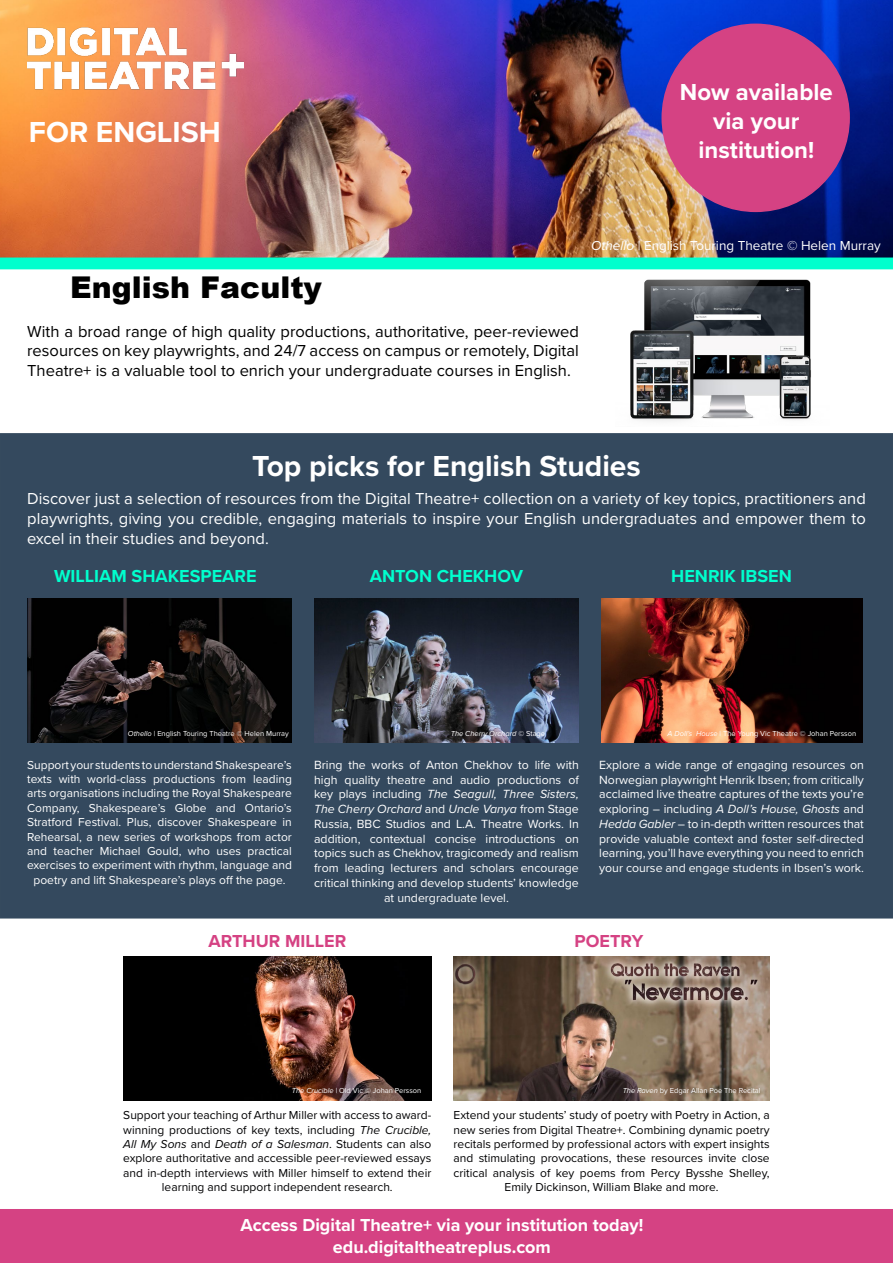
<style>
.page{position:relative;width:893px;height:1263px;background:#fff}
.page>*{position:absolute;margin:0;border:0;box-sizing:border-box;transform-origin:0 0}
.t1{font:700 30px "Proxima Nova";color:#fff}
.t2{font:900 30px "Arial";color:#000}
.t3{font:700 24px/28.8px "Proxima Nova";color:#fff;text-align:center}
.t4{font:700 18px/21.6px "Proxima Nova";color:#fff;text-align:center}
.t5{font:700 18px "Proxima Nova";color:#00ffcd}
.t6{font:700 18px "Proxima Nova";color:#d54283}
.t7{font:16.5px/19.8px "Proxima Nova";color:#fff;text-align:justify}
.t8{font:16.5px/19.8px "Proxima Nova";color:#000;text-align:justify}
.t9{font:13.5px "Proxima Nova";color:#fff}
.t10{font:12.3px/14.7px "Proxima Nova";color:#fff;text-align:center}
.t11{font:12px/14.4px "Proxima Nova";color:#020203;text-align:center}
.t12{font:12px/14.4px "Proxima Nova";color:#fff;text-align:center}
.t13{font:7.5px "Proxima Nova";color:#fff}
.t14{font:italic 7.5px "Proxima Nova";color:#fff}
.s1{font-style:italic}
.s2{font-style:normal}
</style>
<div class="page">
<img style="left:0;top:0;width:893px;height:257px">
<img style="left:27px;top:26px;width:216px;height:66px">
<img style="left:616px;top:269px;width:213px;height:152px">
<div style="left:1px;top:258px;width:891px;height:11px;background:#00ffcd"></div>
<div style="left:0;top:257px;width:893px;height:12px;border:2px solid #00ffcd"></div>
<div style="left:1px;top:434px;width:891px;height:484px;background:#34495e"></div>
<img style="left:27px;top:598px;width:265px;height:144px">
<img style="left:314px;top:598px;width:265px;height:144px">
<img style="left:601px;top:598px;width:262px;height:144px">
<div style="left:0;top:1209px;width:893px;height:54px;background:#d54283"></div>
<img style="left:123px;top:956px;width:308px;height:144px">
<img style="left:454px;top:956px;width:316px;height:144px">
<div style="left:662px;top:24px;width:187px;height:187px;background:#d54283;border-radius:50%"></div>
<h1 class="t1" style="left:29px;top:109px;width:193px">FOR ENGLISH</h1>
<h2 class="t3" style="left:680px;top:77px;width:154px">Now available via your institution!</h2>
<h1 class="t2" style="left:70px;top:266px;width:253px">English Faculty</h1>
<h3 class="t8" style="left:27px;top:320px;width:553px">With a broad range of high quality productions, authoritative, peer-reviewed resources on key playwrights, and 24/7 access on campus or remotely, Digital Theatre+ is a valuable tool to enrich your undergraduate courses in English.</h3>
<p class="t9" style="left:591px;top:235px;width:291px"><span class="s1">Othello</span> | English Touring Theatre © Helen Murray</p>
<h1 class="t1" style="left:252px;top:444px;width:390px">Top picks for English Studies</h1>
<p class="t7" style="left:27px;top:488px;width:840px">Discover just a selection of resources from the Digital Theatre+ collection on a variety of key topics, practitioners and playwrights, giving you credible, engaging materials to inspire your English undergraduates and empower them to excel in their studies and beyond.</p>
<h3 class="t5" style="left:54px;top:562px;width:204px">WILLIAM SHAKESPEARE</h3>
<h3 class="t5" style="left:370px;top:562px;width:155px">ANTON CHEKHOV</h3>
<h3 class="t5" style="left:671px;top:562px;width:122px">HENRIK IBSEN</h3>
<p class="t13" style="left:128px;top:728px;width:162px"><span class="s1">Othello</span> | English Touring Theatre © Helen Murray</p>
<p class="t14" style="left:451px;top:728px;width:96px">The Cherry Orchard <span class="s2">© Stage</span></p>
<p class="t13" style="left:668px;top:728px;width:190px"><span class="s1">A Doll’s House</span> | The Young Vic Theatre © Johan Persson</p>
<p class="t12" style="left:27px;top:757px;width:266px">Support your students to understand Shakespeare’s texts with world-class productions from leading arts organisations including the Royal Shakespeare Company, Shakespeare’s Globe and Ontario’s Stratford Festival. Plus, discover Shakespeare in Rehearsal, a new series of workshops from actor and teacher Michael Gould, who uses practical exercises to experiment with rhythm, language and poetry and lift Shakespeare’s plays off the page.</p>
<p class="t10" style="left:314px;top:757px;width:266px">Bring the works of Anton Chekhov to life with high quality theatre and audio productions of key plays including <span class="s1">The Seagull, Three Sisters, The Cherry Orchard</span> and <span class="s1">Uncle Vanya</span> from Stage Russia, BBC Studios and L.A. Theatre Works. In addition, contextual concise introductions on topics such as Chekhov, tragicomedy and realism from leading lecturers and scholars encourage critical thinking and develop students’ knowledge at undergraduate level.</p>
<p class="t10" style="left:599px;top:757px;width:266px;text-align:justify">Explore a wide range of engaging resources on Norwegian playwright Henrik Ibsen; from critically acclaimed live theatre captures of the texts you’re exploring – including <span class="s1">A Doll’s House, Ghosts</span> and <span class="s1">Hedda Gabler</span> – to in-depth written resources that provide valuable context and foster self-directed learning, you’ll have everything you need to enrich your course and engage students in Ibsen’s work.</p>
<h3 class="t6" style="left:208px;top:927px;width:139px">ARTHUR MILLER</h3>
<h3 class="t6" style="left:575px;top:927px;width:70px">POETRY</h3>
<p class="t13" style="left:292px;top:1085px;width:131px"><span class="s1">The Crucible</span> | Old Vic © Johan Persson</p>
<p class="t13" style="left:623px;top:1085px;width:139px"><span class="s1">The Raven</span> by Edgar Allan Poe The Recital</p>
<p class="t11" style="left:123px;top:1107px;width:310px">Support your teaching of Arthur Miller with access to award&shy;winning productions of key texts, including <span class="s1">The Crucible, All My Sons</span> and <span class="s1">Death of a Salesman</span>. Students can also explore authoritative and accessible peer-reviewed essays and in-depth interviews with Miller himself to extend their learning and support independent research.</p>
<p class="t11" style="left:454px;top:1107px;width:318px">Extend your students’ study of poetry with Poetry in Action, a new series from Digital Theatre+. Combining dynamic poetry recitals performed by professional actors with expert insights and stimulating provocations, these resources invite close critical analysis of key poems from Percy Bysshe Shelley, Emily Dickinson, William Blake and more.</p>
<h3 class="t4" style="left:240px;top:1214px;width:404px">Access Digital Theatre+ via your institution today! edu.digitaltheatreplus.com</h3>
</div>
